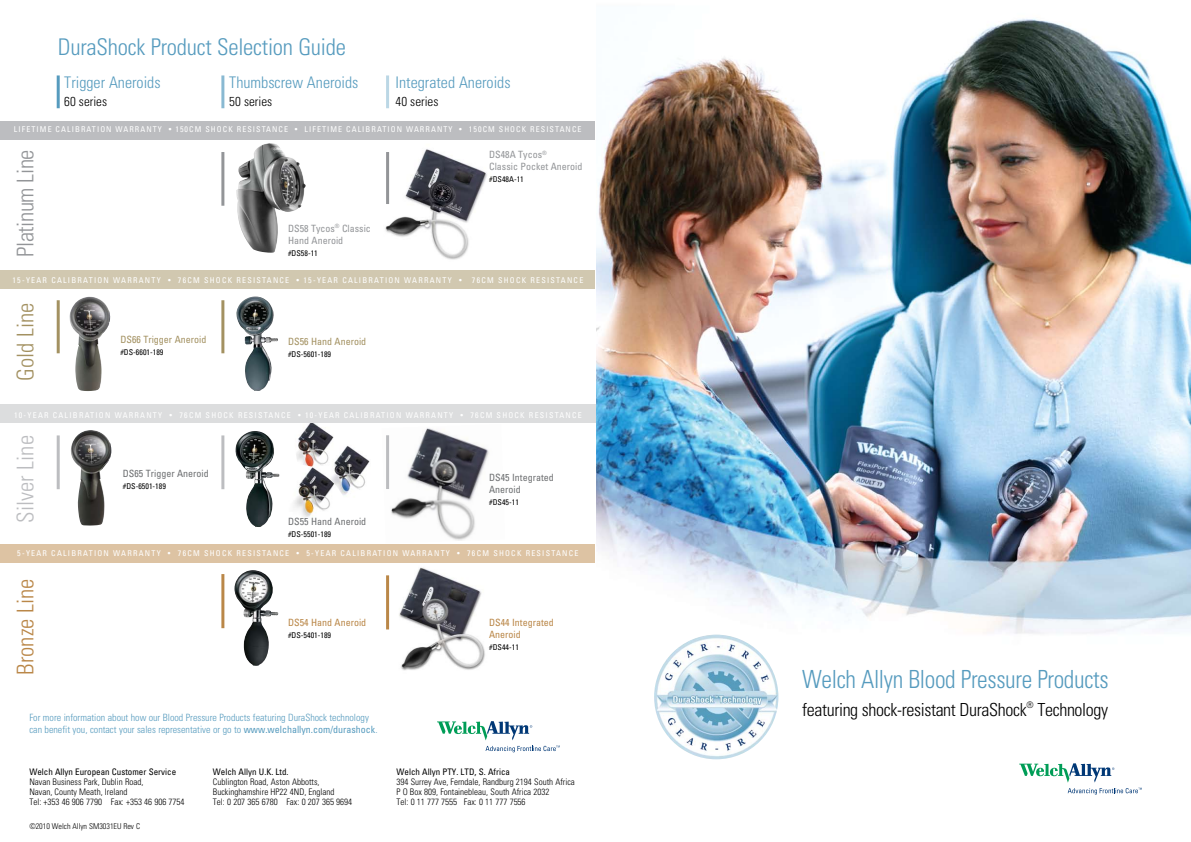
<style>
.page{position:relative;width:1191px;height:842px;background:#fff}
.page>*{position:absolute;margin:0;border:0;box-sizing:border-box;transform-origin:0 0}
.t1{font:300 condensed 25px "Univers";letter-spacing:-.015em;color:#569bbe;scale:.95 1}
.t2{font:300 condensed 23px "Univers";letter-spacing:-.01em;color:#569bbe}
.t3{font:300 condensed 23px "Univers";letter-spacing:-.02em;color:#939598}
.t4{font:300 condensed 23px "Univers";color:#bcbdc0}
.t5{font:300 condensed 23px "Univers";color:#ba8748}
.t6{font:300 condensed 23px "Univers";color:#a39161}
.t7{font:300 condensed 18px "Univers";letter-spacing:-.02em;color:#000}
.t8{font:300 condensed 16px "Univers";color:#569bbe}
.t9{font:300 condensed 13px "Univers";color:#000}
.t10{font:300 condensed 10px/12px "Univers";color:#569bbe}
.t11{font:condensed 10px/12px "Univers";color:#939598}
.t12{font:condensed 10px/12px "Univers";color:#6d6f71}
.t13{font:condensed 10px/12px "Univers";color:#ba8748}
.t14{font:condensed 10px "Univers";color:#a39161}
.t15{font:300 condensed 9px/10px "Univers";color:#000}
.t16{font:condensed 9px "Univers";color:#000}
.t17{font:condensed 8px "Univers";letter-spacing:.155em;color:#fff}
.t18{font:condensed 8px "Univers";letter-spacing:.135em;color:#fff}
.t19{font:condensed 8px "Univers";color:#000}
.t20{font:300 condensed 8px "Univers";color:#000}
.s1{font-weight:400}
</style>
<div class="page">
<img style="left:368px;top:139px;width:132px;height:121px">
<img style="left:596px;top:19px;width:595px;height:776px">
<svg style="left:1019px;top:763px;width:122px;height:31px"></svg>
<img style="left:654px;top:635px;width:124px;height:124px;border-radius:62px">
<svg style="left:437px;top:721px;width:123px;height:31px"></svg>
<img style="left:294px;top:473px;width:36px;height:44px">
<img style="left:296px;top:423px;width:38px;height:50px">
<img style="left:325px;top:445px;width:45px;height:53px">
<img style="left:391px;top:428px;width:98px;height:113px">
<div style="left:0;top:404px;width:595px;height:19px;background:#dcddde"></div>
<img style="left:70px;top:430px;width:41px;height:96px">
<hr style="left:57px;top:435px;width:3px;height:54px;background:#bcbdc0">
<div style="left:0;top:121px;width:595px;height:18px;background:#bcbdc0"></div>
<hr style="left:386px;top:152px;width:3px;height:52px;background:#939598">
<hr style="left:221px;top:152px;width:3px;height:54px;background:#939598">
<hr style="left:57px;top:75px;width:3px;height:33px;background:#569bbe">
<hr style="left:221px;top:75px;width:3px;height:33px;background:#89b9d2">
<hr style="left:386px;top:75px;width:3px;height:33px;background:#bbd7e5">
<div style="left:0;top:270px;width:595px;height:19px;background:#d1c8b0"></div>
<hr style="left:221px;top:300px;width:3px;height:53px;background:#a39161">
<hr style="left:57px;top:300px;width:3px;height:53px;background:#a39161">
<hr style="left:221px;top:435px;width:3px;height:54px;background:#bcbdc0">
<img style="left:399px;top:567px;width:86px;height:104px">
<div style="left:0;top:544px;width:595px;height:18px;background:#ddc3a3"></div>
<hr style="left:221px;top:574px;width:3px;height:54px;background:#ba8748">
<hr style="left:386px;top:575px;width:3px;height:54px;background:#ba8748">
<hr style="left:386px;top:435px;width:3px;height:54px;background:#bcbdc0">
<img style="left:236px;top:296px;width:42px;height:95px">
<img style="left:235px;top:431px;width:44px;height:96px">
<img style="left:234px;top:570px;width:44px;height:96px">
<img style="left:69px;top:297px;width:42px;height:94px">
<img style="left:236px;top:143px;width:70px;height:110px">
<h2 class="t2" style="left:58px;top:34px;width:289px">DuraShock Product Selection Guide</h2>
<h3 class="t8" style="left:64px;top:73px;width:98px">Trigger Aneroids</h3>
<h3 class="t9" style="left:64px;top:94px;width:44px">60 series</h3>
<h3 class="t8" style="left:229px;top:73px;width:131px">Thumbscrew Aneroids</h3>
<h3 class="t9" style="left:229px;top:94px;width:44px">50 series</h3>
<h3 class="t8" style="left:395px;top:73px;width:116px">Integrated Aneroids</h3>
<h3 class="t9" style="left:395px;top:94px;width:44px">40 series</h3>
<p class="t18" style="left:14px;top:125px;width:569px">LIFETIME CALIBRATION WARRANTY • 150CM SHOCK RESISTANCE • LIFETIME CALIBRATION WARRANTY • 150CM SHOCK RESISTANCE</p>
<h2 class="t3" style="left:11px;top:257px;width:109px;rotate:-90deg">Platinum Line</h2>
<p class="t11" style="left:288px;top:222px;width:84px">DS58 Tycos<sup>®</sup> Classic<br>Hand Aneroid</p>
<p class="t19" style="left:288px;top:248px;width:31px">#DS58-11</p>
<p class="t11" style="left:489px;top:148px;width:95px">DS48A Tycos<sup>®<br></sup>Classic Pocket Aneroid</p>
<p class="t19" style="left:489px;top:174px;width:36px">#DS48A-11</p>
<p class="t17" style="left:13px;top:275px;width:450px">15-YEAR CALIBRATION WARRANTY • 76CM SHOCK RESISTANCE • 15-YEAR CALIBRATION WARRANTY •</p>
<p class="t17" style="left:472px;top:275px;width:113px">76CM SHOCK RESISTANCE</p>
<h2 class="t6" style="left:11px;top:381px;width:80px;rotate:-90deg">Gold Line</h2>
<p class="t14" style="left:120px;top:333px;width:87px">DS66 Trigger Aneroid</p>
<p class="t19" style="left:120px;top:347px;width:45px">#DS-6601-189</p>
<p class="t14" style="left:288px;top:335px;width:80px">DS56 Hand Aneroid</p>
<p class="t19" style="left:288px;top:349px;width:45px">#DS-5601-189</p>
<p class="t17" style="left:14px;top:410px;width:569px">10-YEAR CALIBRATION WARRANTY • 76CM SHOCK RESISTANCE • 10-YEAR CALIBRATION WARRANTY • 76CM SHOCK RESISTANCE</p>
<h2 class="t4" style="left:11px;top:523px;width:89px;rotate:-90deg">Silver Line</h2>
<p class="t12" style="left:123px;top:467px;width:87px">DS65 Trigger Aneroid</p>
<p class="t19" style="left:123px;top:481px;width:45px">#DS-6501-189</p>
<p class="t12" style="left:288px;top:515px;width:80px">DS55 Hand Aneroid</p>
<p class="t19" style="left:288px;top:529px;width:45px">#DS-5501-189</p>
<p class="t12" style="left:489px;top:471px;width:66px">DS45 Integrated<br>Aneroid</p>
<p class="t19" style="left:489px;top:497px;width:31px">#DS45-11</p>
<p class="t17" style="left:17px;top:548px;width:563px">5-YEAR CALIBRATION WARRANTY • 76CM SHOCK RESISTANCE • 5-YEAR CALIBRATION WARRANTY • 76CM SHOCK RESISTANCE</p>
<h2 class="t5" style="left:11px;top:675px;width:98px;rotate:-90deg">Bronze Line</h2>
<p class="t13" style="left:288px;top:616px;width:80px">DS54 Hand Aneroid</p>
<p class="t19" style="left:288px;top:630px;width:45px">#DS-5401-189</p>
<p class="t10" style="left:29px;top:711px;width:350px">For more information about how our Blood Pressure Products featuring DuraShock technology can benefit you, contact your sales representative or go to <span class="s1">www.welchallyn.com/durashock</span>.</p>
<p class="t16" style="left:29px;top:766px;width:148px">Welch Allyn European Customer Service</p>
<p class="t15" style="left:29px;top:777px;width:157px">Navan Business Park, Dublin Road,<br>Navan, County Meath, Ireland<br>Tel: +353 46 906 7790 Fax: +353 46 906 7754</p>
<p class="t20" style="left:29px;top:822px;width:112px">©2010 Welch Allyn SM3031EU Rev C</p>
<p class="t16" style="left:213px;top:766px;width:77px">Welch Allyn U.K. Ltd.</p>
<p class="t15" style="left:213px;top:777px;width:141px">Cublington Road, Aston Abbotts,<br>Buckinghamshire HP22 4ND, England<br>Tel: 0 207 365 6780 Fax: 0 207 365 9694</p>
<p class="t13" style="left:489px;top:616px;width:66px">DS44 Integrated<br>Aneroid</p>
<p class="t19" style="left:489px;top:642px;width:31px">#DS44-11</p>
<p class="t16" style="left:396px;top:766px;width:115px">Welch Allyn PTY. LTD, S. Africa</p>
<p class="t15" style="left:396px;top:777px;width:180px">394 Surrey Ave, Ferndale, Randburg 2194 South Africa<br>P O Box 809, Fontainebleau, South Africa 2032<br>Tel: 0 11 777 7555 Fax: 0 11 777 7556</p>
<h1 class="t1" style="left:802px;top:664px;width:324px">Welch Allyn Blood Pressure Products</h1>
<h3 class="t7" style="left:802px;top:699px;width:307px">featuring shock-resistant DuraShock<sup>®</sup> Technology</h3>
</div>
